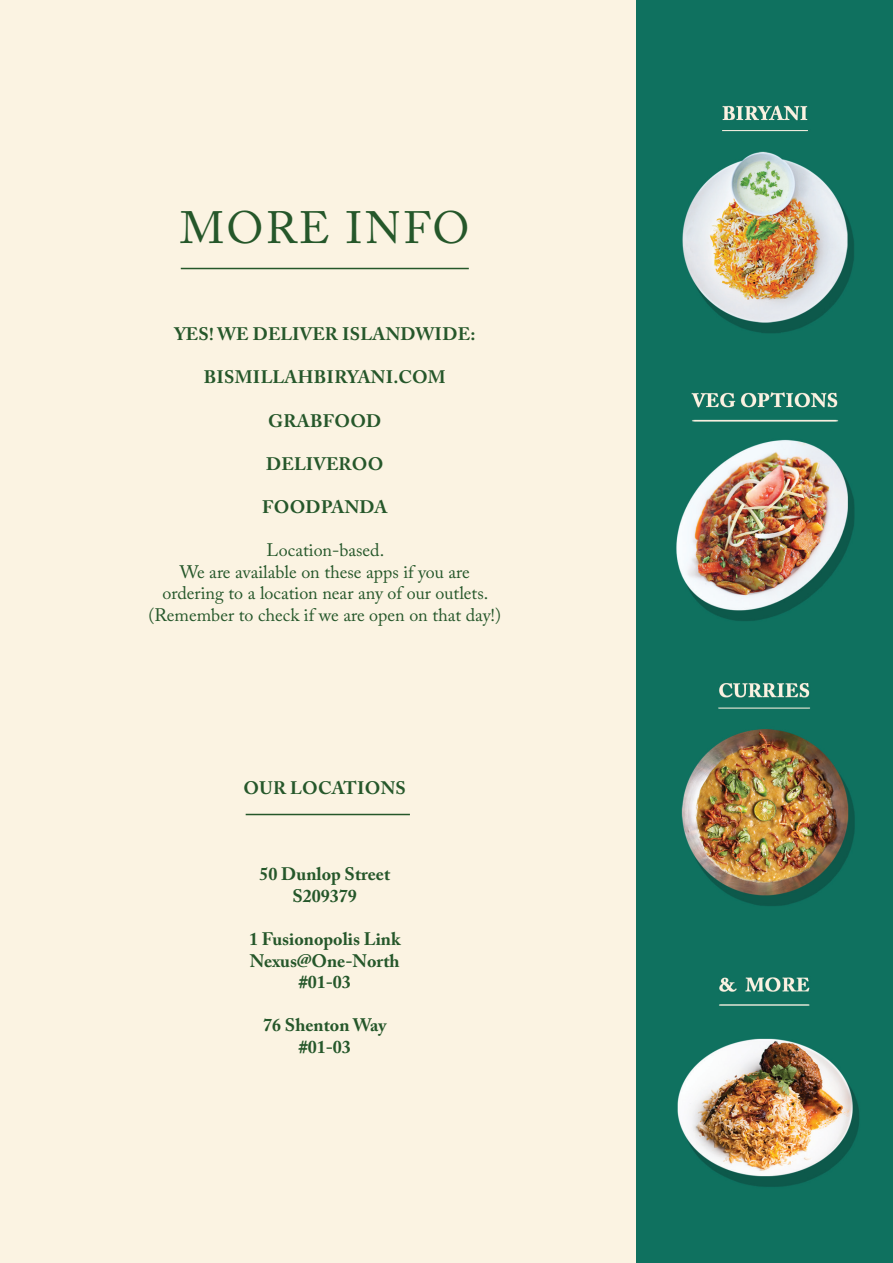
<style>
.page{position:relative;width:893px;height:1263px;background:#fff}
.page>*{position:absolute;margin:0;border:0;box-sizing:border-box;transform-origin:0 0}
.t1{font:45px "Adobe Caslon Pro";letter-spacing:.05em;color:#25572a}
.t2{font:700 18px/21.6px "Adobe Caslon Pro";color:#25572a;text-align:center}
.t3{font:18px/21.6px "Adobe Caslon Pro";color:#25572a;text-align:center}
</style>
<div class="page">
<img style="left:636px;top:0;width:257px;height:1263px">
<div style="left:0;top:0;width:636px;height:1263px;background:#fbf3e2"></div>
<hr style="left:181px;top:268px;width:288px;height:1px;background:#25572a">
<hr style="left:246px;top:814px;width:164px;height:1px;background:#25572a">
<h1 class="t1" style="left:180px;top:201px;width:291px">MORE INFO</h1>
<p class="t2" style="left:175px;top:323px;width:302px">YES! WE DELIVER ISLANDWIDE:</p>
<p class="t2" style="left:204px;top:366px;width:243px">BISMILLAHBIRYANI.COM</p>
<p class="t2" style="left:268px;top:410px;width:115px">GRABFOOD</p>
<p class="t2" style="left:266px;top:453px;width:119px">DELIVEROO</p>
<p class="t2" style="left:262px;top:496px;width:127px">FOODPANDA</p>
<p class="t3" style="left:148px;top:539px;width:354px">Location-based.<br>We are available on these apps if you are ordering to a location near any of our outlets. (Remember to check if we are open on that day!)</p>
<p class="t2" style="left:244px;top:777px;width:164px">OUR LOCATIONS</p>
<p class="t2" style="left:259px;top:863px;width:132px">50 Dunlop Street<br>S209379</p>
<p class="t2" style="left:249px;top:928px;width:153px">1 Fusionopolis Link<br>Nexus@One-North #01-03</p>
<p class="t2" style="left:263px;top:1014px;width:125px">76 Shenton Way #01-03</p>
</div>
